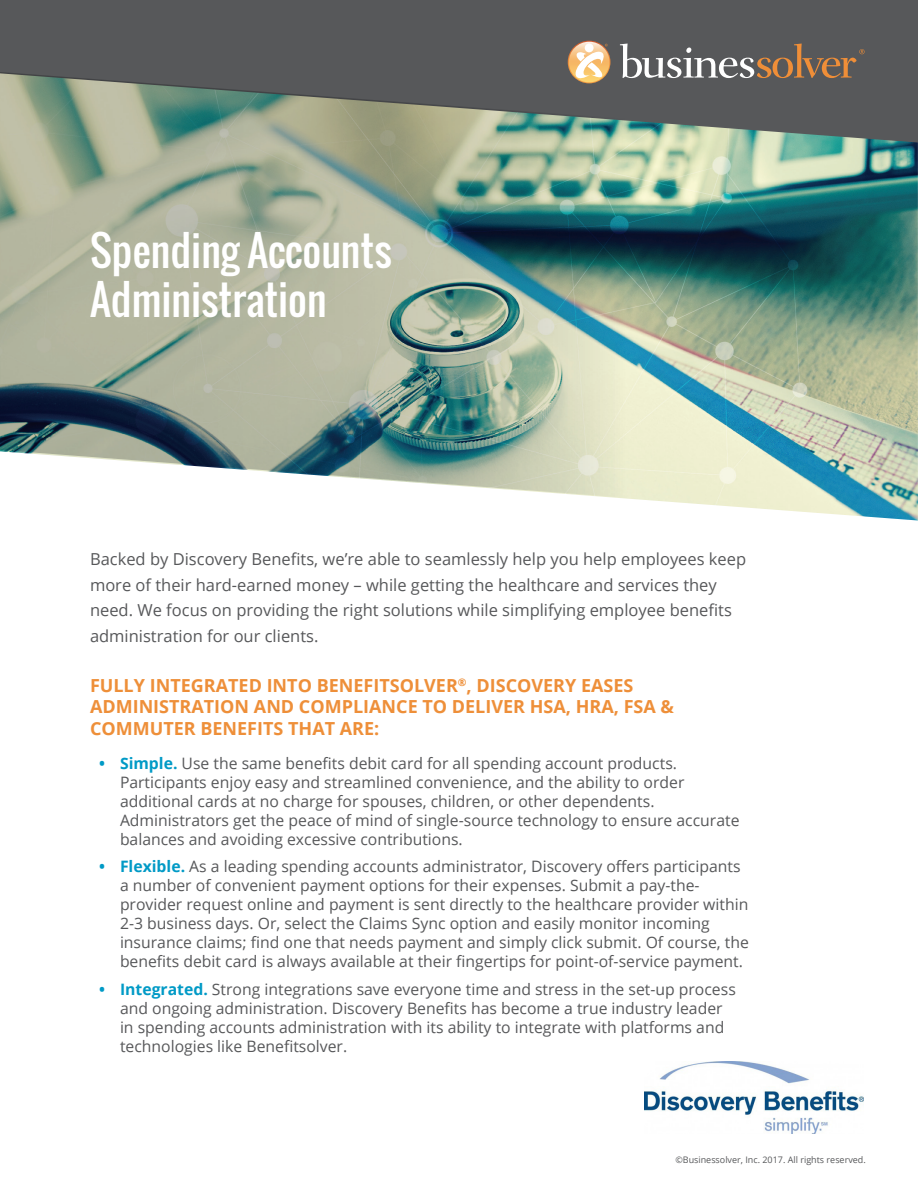
<style>
.page{position:relative;width:918px;height:1188px;background:#fff}
.page>*{position:absolute;margin:0;border:0;box-sizing:border-box;transform-origin:0 0}
.t1{font:40.5px/48.6px "Oswald";color:#fff}
.subhead{font:700 18px/21.6px "Open Sans";color:#ee8f39}
.t2{font:16.5px/25.5px "Open Sans";color:#57585a}
.t3{font:15.75px/18.9px "Open Sans";color:#57585a}
.t4{font:9px "Open Sans";color:#57585a}
.s1{font-weight:700;color:#009ac6}
</style>
<div class="page">
<div style="left:0;top:0;width:918px;height:220px;background:#57585a"></div>
<svg style="left:568px;top:41px;width:43px;height:42px"></svg>
<svg style="left:569px;top:42px;width:41px;height:40px"></svg>
<svg style="left:574px;top:44px;width:34px;height:28px"></svg>
<svg style="left:620px;top:44px;width:245px;height:29px"></svg>
<img style="left:635px;top:73px;width:283px;height:448px">
<img style="left:0;top:72px;width:637px;height:427px">
<img style="left:644px;top:1061px;width:220px;height:73px">
<p class="t1" style="left:90px;top:226px;width:303px">Spending Accounts<br>Administration</p>
<p class="t2" style="left:90px;top:546px;width:658px">Backed by Discovery Benefits, we’re able to seamlessly help you help employees keep more of their hard-earned money – while getting the healthcare and services they need. We focus on providing the right solutions while simplifying employee benefits administration for our clients.</p>
<p class="subhead" style="left:90px;top:674px;width:586px">FULLY INTEGRATED INTO BENEFITSOLVER<sup>®</sup>, DISCOVERY EASES<br>ADMINISTRATION AND COMPLIANCE TO DELIVER HSA, HRA, FSA &amp;<br>COMMUTER BENEFITS THAT ARE:</p>
<p class="t3" style="left:120px;top:753px;width:621px;text-indent:-21px"><span class="s1">• Simple.</span> Use the same benefits debit card for all spending account products.<br>Participants enjoy easy and streamlined convenience, and the ability to order additional cards at no charge for spouses, children, or other dependents.<br>Administrators get the peace of mind of single-source technology to ensure accurate balances and avoiding excessive contributions.</p>
<p class="t3" style="left:120px;top:857px;width:630px;text-indent:-21px"><span class="s1">• Flexible.</span> As a leading spending accounts administrator, Discovery offers participants a number of convenient payment options for their expenses. Submit a pay-the&shy;provider request online and payment is sent directly to the healthcare provider within 2-3 business days. Or, select the Claims Sync option and easily monitor incoming insurance claims; find one that needs payment and simply click submit. Of course, the benefits debit card is always available at their fingertips for point-of-service payment.</p>
<p class="t3" style="left:120px;top:979px;width:617px;text-indent:-21px"><span class="s1">• Integrated.</span> Strong integrations save everyone time and stress in the set-up process and ongoing administration. Discovery Benefits has become a true industry leader in spending accounts administration with its ability to integrate with platforms and technologies like Benefitsolver.</p>
<p class="t4" style="left:675px;top:1154px;width:192px">©Businessolver, Inc. 2017. All rights reserved.</p>
</div>
